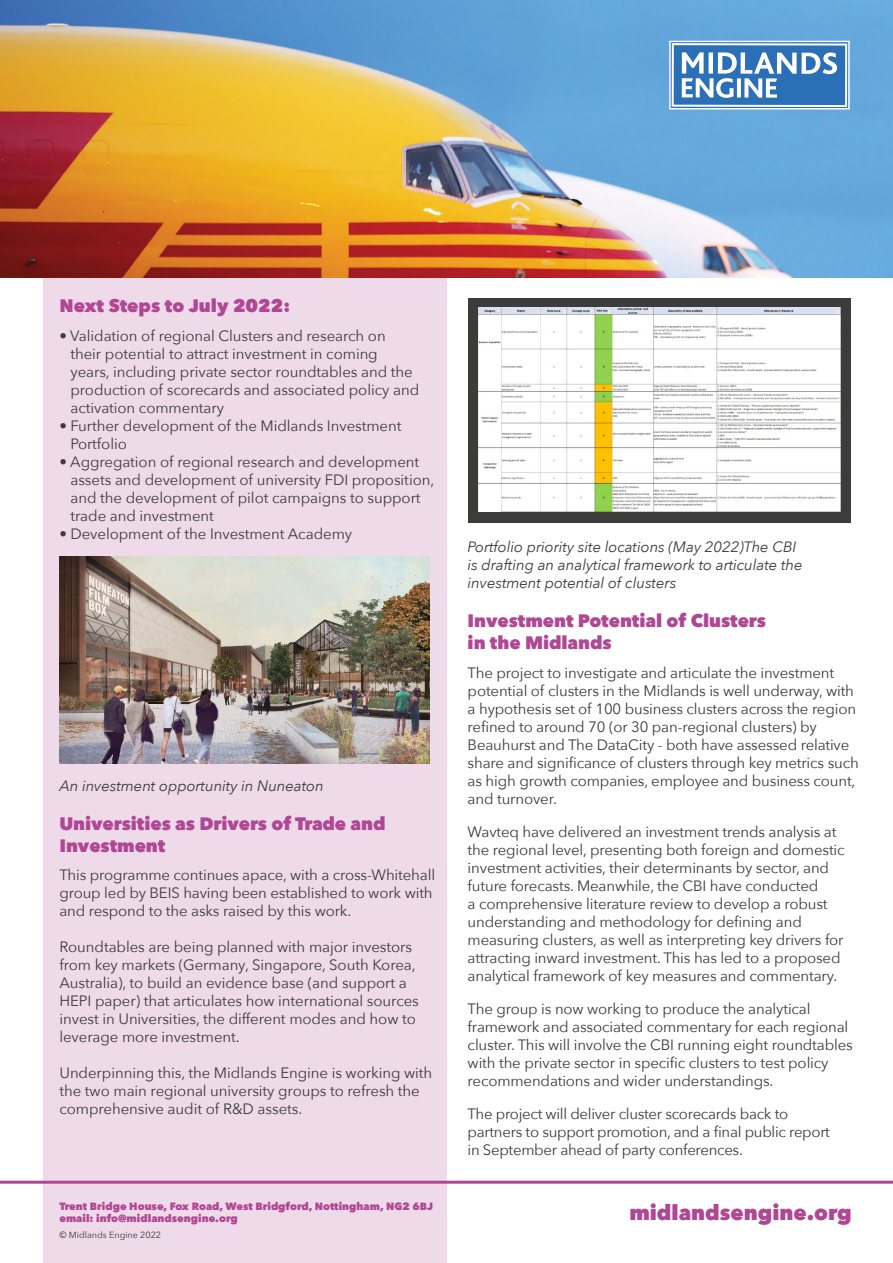
<style>
.page{position:relative;width:893px;height:1263px;background:#fff}
.page>*{position:absolute;margin:0;border:0;box-sizing:border-box;transform-origin:0 0}
.t1{font:800 21px "Avenir Next";color:#b04794}
.t2{font:800 18px/21.6px "Avenir Next";letter-spacing:-.005em;color:#b04794}
.t3{font:15px/18px "Avenir Next";letter-spacing:-.01em;color:#3c3c3b}
.t4{font:italic 15px/18px "Avenir Next";letter-spacing:-.005em;color:#3c3c3b}
.t5{font:800 10.5px/12.6px "Avenir Next";color:#b04794}
.t6{font:9px "Avenir Next";color:#3c3c3b}
</style>
<div class="page">
<div style="left:468px;top:298px;width:382px;height:225px;background:#3c3c3b"></div>
<div style="left:43px;top:238px;width:403px;height:1025px;background:#efdaea"></div>
<img style="left:0;top:0;width:893px;height:278px">
<hr style="left:0;top:1181px;width:893px;height:3px;background:#b04794">
<svg style="left:671px;top:43px;width:177px;height:64px"></svg>
<div style="left:669px;top:41px;width:181px;height:68px;border:1px solid #fff"></div>
<img style="left:59px;top:556px;width:370px;height:208px">
<img style="left:479px;top:307px;width:361px;height:205px">
<p class="t2" style="left:59px;top:295px;width:232px">Next Steps to July 2022:</p>
<p class="t3" style="left:70px;top:326px;width:350px;text-indent:-11px">• Validation of regional Clusters and research on their potential to attract investment in coming years, including private sector roundtables and the production of scorecards and associated policy and activation commentary</p>
<p class="t3" style="left:70px;top:416px;width:333px;text-indent:-11px">• Further development of the Midlands Investment<br>Portfolio</p>
<p class="t3" style="left:70px;top:452px;width:365px;text-indent:-11px">• Aggregation of regional research and development assets and development of university FDI proposition, and the development of pilot campaigns to support trade and investment</p>
<p class="t3" style="left:59px;top:524px;width:294px">• Development of the Investment Academy</p>
<p class="t4" style="left:59px;top:776px;width:266px">An investment opportunity in Nuneaton</p>
<p class="t2" style="left:59px;top:813px;width:328px">Universities as Drivers of Trade and<br>Investment</p>
<p class="t3" style="left:59px;top:865px;width:377px">This programme continues apace, with a cross-Whitehall group led by BEIS having been established to work with and respond to the asks raised by this work.</p>
<p class="t3" style="left:59px;top:937px;width:361px">Roundtables are being planned with major investors from key markets (Germany, Singapore, South Korea, Australia), to build an evidence base (and support a HEPI paper) that articulates how international sources invest in Universities, the different modes and how to leverage more investment.</p>
<p class="t3" style="left:59px;top:1063px;width:374px">Underpinning this, the Midlands Engine is working with the two main regional university groups to refresh the comprehensive audit of R&amp;D assets.</p>
<p class="t5" style="left:59px;top:1199px;width:375px">Trent Bridge House, Fox Road, West Bridgford, Nottingham, NG2 6BJ email: info@midlandsengine.org</p>
<p class="t6" style="left:59px;top:1227px;width:103px">© Midlands Engine 2022</p>
<p class="t4" style="left:468px;top:537px;width:336px">Portfolio priority site locations (May 2022)The CBI is drafting an analytical framework to articulate the investment potential of clusters</p>
<p class="t2" style="left:468px;top:610px;width:300px">Investment Potential of Clusters in the Midlands</p>
<p class="t3" style="left:468px;top:663px;width:393px">The project to investigate and articulate the investment potential of clusters in the Midlands is well underway, with a hypothesis set of 100 business clusters across the region refined to around 70 (or 30 pan-regional clusters) by Beauhurst and The DataCity - both have assessed relative share and significance of clusters through key metrics such as high growth companies, employee and business count, and turnover.</p>
<p class="t3" style="left:468px;top:822px;width:379px">Wavteq have delivered an investment trends analysis at the regional level, presenting both foreign and domestic investment activities, their determinants by sector, and future forecasts. Meanwhile, the CBI have conducted<br>a comprehensive literature review to develop a robust understanding and methodology for defining and measuring clusters, as well as interpreting key drivers for attracting inward investment. This has led to a proposed analytical framework of key measures and commentary.</p>
<p class="t3" style="left:468px;top:999px;width:387px">The group is now working to produce the analytical framework and associated commentary for each regional cluster. This will involve the CBI running eight roundtables with the private sector in specific clusters to test policy recommendations and wider understandings.</p>
<p class="t3" style="left:468px;top:1104px;width:364px">The project will deliver cluster scorecards back to partners to support promotion, and a final public report in September ahead of party conferences.</p>
<h1 class="t1" style="left:629px;top:1200px;width:224px">midlandsengine.org</h1>
</div>
